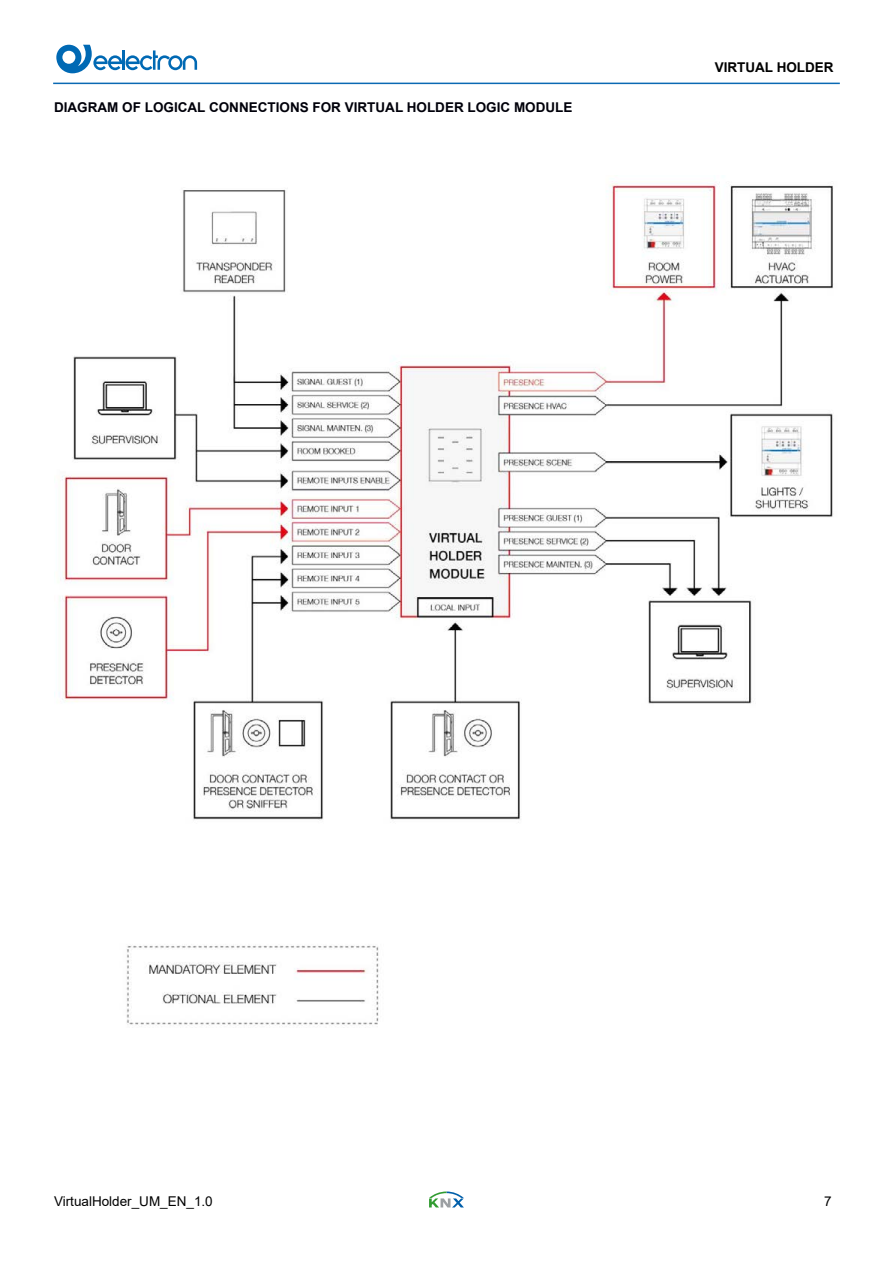
<style>
.page{position:relative;width:893px;height:1263px;background:#fff}
.page>*{position:absolute;margin:0;border:0;box-sizing:border-box;transform-origin:0 0}
.t1{font:700 13.5px "Arial";color:#00000a}
.t2{font:13.5px "Arial";color:#000}
.t3{font:700 13.5px "Arial";color:#000}
</style>
<div class="page">
<hr style="left:53px;top:83px;width:787px;height:1px;background:#0a69b3">
<svg style="left:56px;top:45px;width:141px;height:28px"></svg>
<svg style="left:429px;top:1191px;width:35px;height:16px"></svg>
<img style="left:54px;top:183px;width:779px;height:843px">
<p class="t1" style="left:54px;top:98px;width:520px">DIAGRAM OF LOGICAL CONNECTIONS FOR VIRTUAL HOLDER LOGIC MODULE</p>
<p class="t3" style="left:715px;top:58px;width:121px">VIRTUAL HOLDER</p>
<p class="t2" style="left:54px;top:1192px;width:160px">VirtualHolder_UM_EN_1.0</p>
<p class="t2" style="left:824px;top:1192px;width:9px">7</p>
</div>
